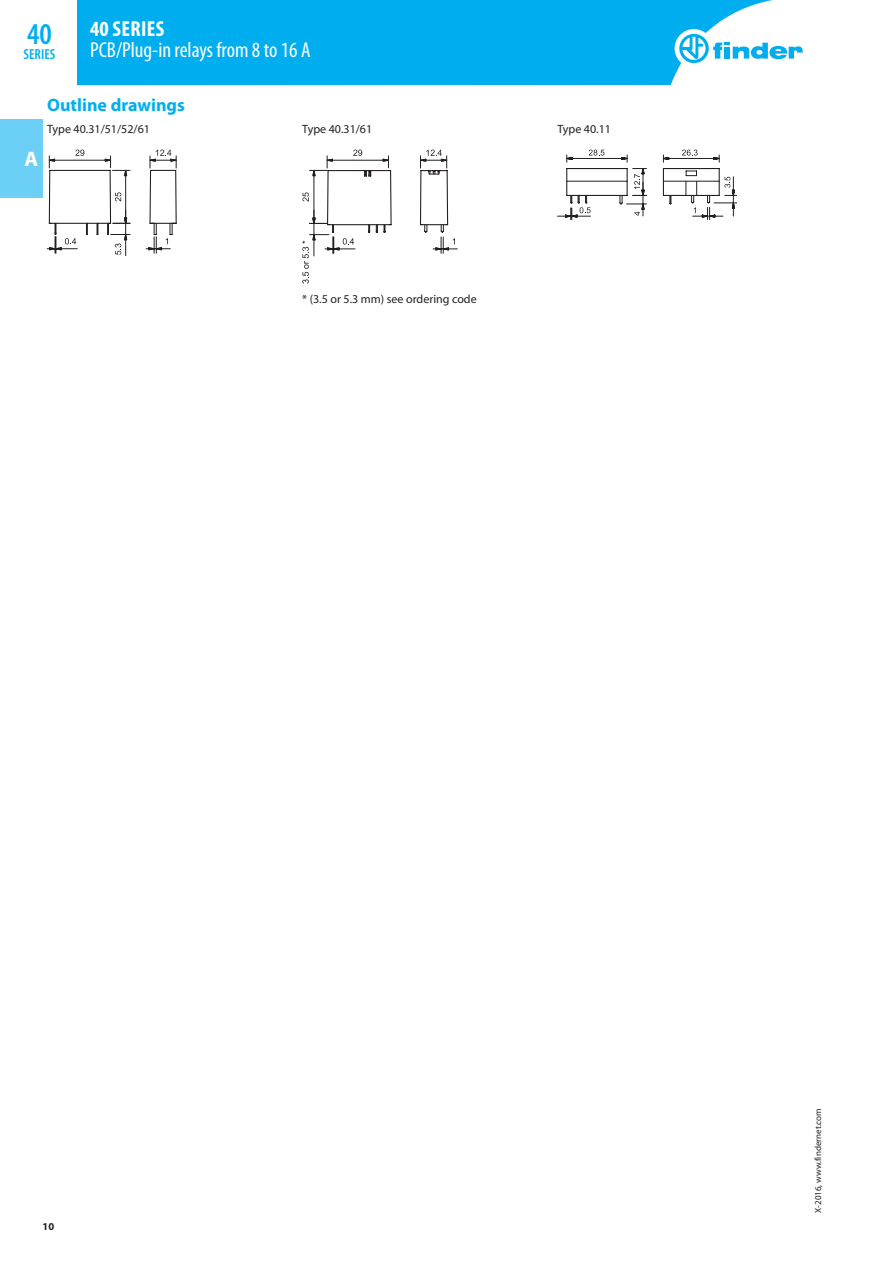
<style>
.page{position:relative;width:893px;height:1263px;background:#fff}
.page>*{position:absolute;margin:0;border:0;box-sizing:border-box;transform-origin:0 0}
.t1{font:600 condensed 30.3px "Myriad Pro";color:#00aeef}
.t2{font:condensed 21.75px "Myriad Pro";color:#fff}
.t3{font:700 condensed 21.75px "Myriad Pro";letter-spacing:.02em;color:#fff}
.t4{font:700 21px "Myriad Pro";color:#fff}
.t5{font:700 18px "Myriad Pro";color:#00aeef}
.t6{font:600 condensed 14.55px "Myriad Pro";color:#00aeef}
.t7{font:12px "Myriad Pro";color:#231f20}
.t8{font:700 10.5px "Myriad Pro";color:#231f20}
.t9{font:9px "Myriad Pro";color:#231f20}
</style>
<div class="page">
<div style="left:0;top:119px;width:43px;height:79px;background:#6bcff6"></div>
<svg style="left:47px;top:150px;width:130px;height:106px"></svg>
<svg style="left:302px;top:150px;width:155px;height:134px"></svg>
<svg style="left:557px;top:150px;width:180px;height:70px"></svg>
<div style="left:77px;top:0;width:696px;height:85px;background:#00aeef"></div>
<div style="left:675px;top:29px;width:38px;height:39px;background:#fff;border-radius:50%"></div>
<svg style="left:679px;top:34px;width:124px;height:29px"></svg>
<h1 class="t1" style="left:27px;top:17px;width:26px">40</h1>
<p class="t6" style="left:24px;top:46px;width:33px">SERIES</p>
<h2 class="t3" style="left:90px;top:16px;width:76px">40 SERIES</h2>
<h2 class="t2" style="left:90px;top:37px;width:222px">PCB/Plug-in relays from 8 to 16 A</h2>
<h3 class="t4" style="left:24px;top:146px;width:15px">A</h3>
<h3 class="t5" style="left:47px;top:93px;width:139px">Outline drawings</h3>
<p class="t7" style="left:47px;top:122px;width:104px">Type 40.31/51/52/61</p>
<p class="t7" style="left:302px;top:122px;width:72px">Type 40.31/61</p>
<p class="t7" style="left:557px;top:122px;width:55px">Type 40.11</p>
<p class="t7" style="left:302px;top:291px;width:176px">* (3.5 or 5.3 mm) see ordering code</p>
<p class="t8" style="left:43px;top:1219px;width:13px">10</p>
<p class="t9" style="left:812px;top:1213px;width:106px;rotate:-90deg">X-2016, www.findernet.com</p>
</div>
